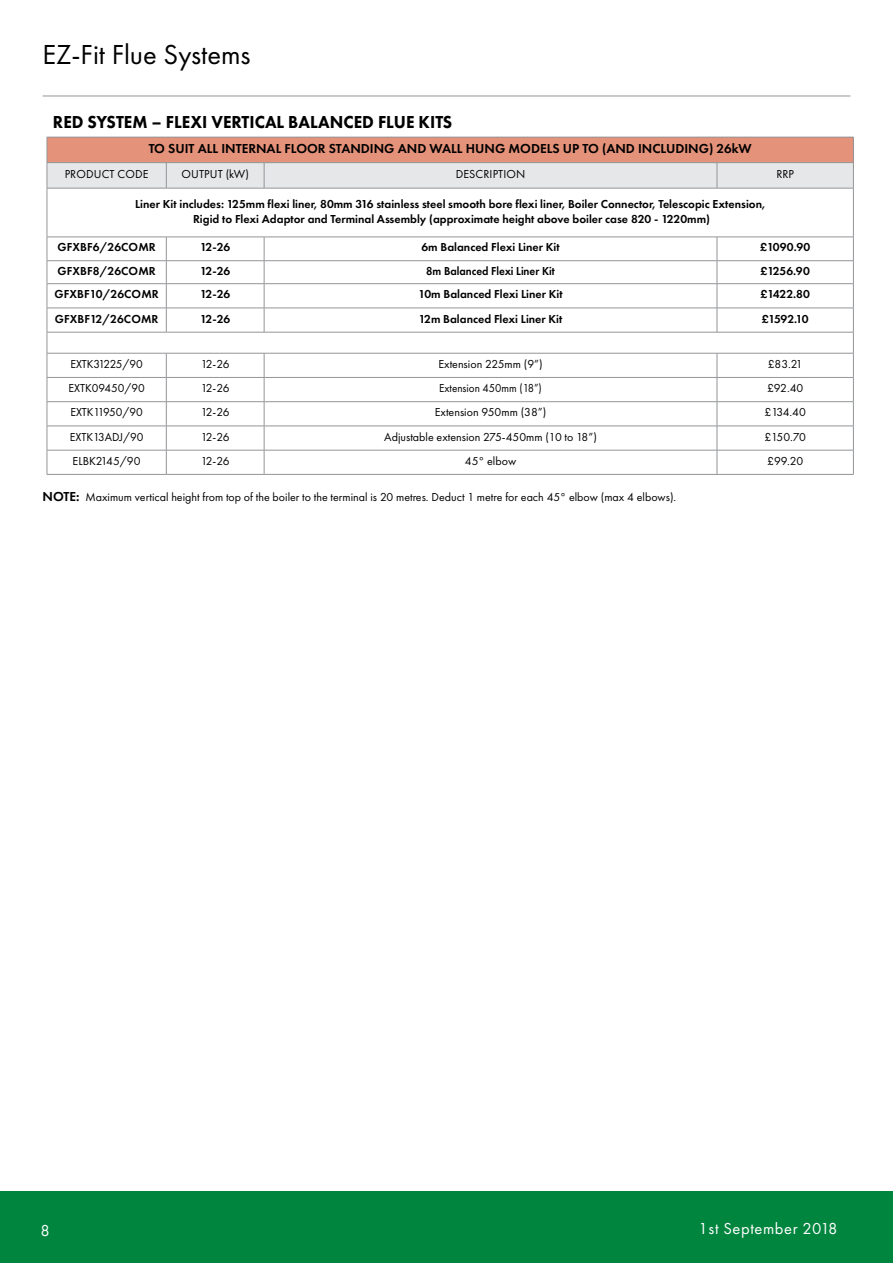
<style>
.page{position:relative;width:893px;height:1263px;background:#fff}
.page>*{position:absolute;margin:0;border:0;box-sizing:border-box;transform-origin:0 0}
.t1{font:28.5px "Futura PT";color:#000}
.t2{font:800 18px "Futura PT";color:#000;scale:.95 1}
.t3{font:16.5px "Futura PT";letter-spacing:.035em;color:#fff}
.t4{font:600 13.5px "Futura PT";color:#000}
.t5{font:600 12px/15px "Futura PT";color:#000;text-align:center}
.t6{font:12px "Futura PT";color:#000}
.t7{font:600 12px "Futura PT";color:#000;scale:.93 1}
.t8{font:12px "Futura PT";color:#000;scale:.93 1}
.s1{font-weight:600;font-size:13.5px}
</style>
<div class="page">
<div style="left:0;top:1191px;width:893px;height:72px;background:#00853e"></div>
<svg style="left:48px;top:236px;width:805px;height:238px"></svg>
<hr style="left:47px;top:188px;width:119px;height:1px;background:#939598">
<hr style="left:47px;top:188px;width:1px;height:49px;background:#939598">
<hr style="left:166px;top:188px;width:98px;height:1px;background:#939598">
<hr style="left:264px;top:188px;width:453px;height:1px;background:#939598">
<hr style="left:717px;top:188px;width:137px;height:1px;background:#939598">
<hr style="left:853px;top:188px;width:1px;height:49px;background:#939598">
<hr style="left:47px;top:237px;width:119px;height:1px;background:#939598">
<hr style="left:166px;top:237px;width:98px;height:1px;background:#939598">
<hr style="left:264px;top:237px;width:453px;height:1px;background:#939598">
<hr style="left:717px;top:237px;width:137px;height:1px;background:#939598">
<hr style="left:47px;top:260px;width:119px;height:1px;background:#939598">
<hr style="left:166px;top:260px;width:98px;height:1px;background:#939598">
<hr style="left:264px;top:260px;width:453px;height:1px;background:#939598">
<hr style="left:717px;top:260px;width:137px;height:1px;background:#939598">
<hr style="left:47px;top:283px;width:119px;height:1px;background:#939598">
<hr style="left:166px;top:283px;width:98px;height:1px;background:#939598">
<hr style="left:264px;top:283px;width:453px;height:1px;background:#939598">
<hr style="left:717px;top:283px;width:137px;height:1px;background:#939598">
<hr style="left:47px;top:308px;width:119px;height:1px;background:#939598">
<hr style="left:166px;top:308px;width:98px;height:1px;background:#939598">
<svg style="left:166px;top:237px;width:1px;height:95px"></svg>
<hr style="left:264px;top:308px;width:453px;height:1px;background:#939598">
<svg style="left:264px;top:237px;width:1px;height:95px"></svg>
<hr style="left:717px;top:308px;width:137px;height:1px;background:#939598">
<svg style="left:717px;top:237px;width:1px;height:95px"></svg>
<hr style="left:47px;top:332px;width:119px;height:1px;background:#939598">
<hr style="left:166px;top:332px;width:98px;height:1px;background:#939598">
<hr style="left:264px;top:332px;width:453px;height:1px;background:#939598">
<hr style="left:717px;top:332px;width:137px;height:1px;background:#939598">
<hr style="left:47px;top:353px;width:119px;height:1px;background:#939598">
<hr style="left:166px;top:353px;width:98px;height:1px;background:#939598">
<hr style="left:264px;top:353px;width:453px;height:1px;background:#939598">
<hr style="left:717px;top:353px;width:137px;height:1px;background:#939598">
<hr style="left:47px;top:377px;width:119px;height:1px;background:#939598">
<hr style="left:166px;top:377px;width:98px;height:1px;background:#939598">
<hr style="left:264px;top:377px;width:453px;height:1px;background:#939598">
<hr style="left:717px;top:377px;width:137px;height:1px;background:#939598">
<hr style="left:47px;top:401px;width:119px;height:1px;background:#939598">
<hr style="left:166px;top:401px;width:98px;height:1px;background:#939598">
<hr style="left:264px;top:401px;width:453px;height:1px;background:#939598">
<hr style="left:717px;top:401px;width:137px;height:1px;background:#939598">
<hr style="left:47px;top:426px;width:119px;height:1px;background:#939598">
<hr style="left:166px;top:426px;width:98px;height:1px;background:#939598">
<hr style="left:264px;top:426px;width:453px;height:1px;background:#939598">
<hr style="left:717px;top:426px;width:137px;height:1px;background:#939598">
<hr style="left:47px;top:450px;width:119px;height:1px;background:#939598">
<svg style="left:47px;top:237px;width:1px;height:237px"></svg>
<hr style="left:166px;top:450px;width:98px;height:1px;background:#939598">
<svg style="left:166px;top:353px;width:1px;height:121px"></svg>
<hr style="left:264px;top:450px;width:453px;height:1px;background:#939598">
<svg style="left:264px;top:353px;width:1px;height:121px"></svg>
<hr style="left:717px;top:450px;width:137px;height:1px;background:#939598">
<svg style="left:717px;top:353px;width:1px;height:121px"></svg>
<svg style="left:853px;top:237px;width:1px;height:237px"></svg>
<hr style="left:47px;top:474px;width:119px;height:1px;background:#939598">
<hr style="left:166px;top:474px;width:98px;height:1px;background:#939598">
<hr style="left:264px;top:474px;width:453px;height:1px;background:#939598">
<hr style="left:717px;top:474px;width:137px;height:1px;background:#939598">
<svg style="left:47px;top:137px;width:807px;height:51px;background:#e1baaf"></svg>
<hr style="left:43px;top:96px;width:807px;height:1px;background:#939598">
<h1 class="t1" style="left:43px;top:38px;width:210px">EZ-Fit Flue Systems</h1>
<h2 class="t2" style="left:53px;top:111px;width:422px">RED SYSTEM – FLEXI VERTICAL BALANCED FLUE KITS</h2>
<p class="t4" style="left:149px;top:140px;width:604px">TO SUIT ALL INTERNAL FLOOR STANDING AND WALL HUNG MODELS UP TO (AND INCLUDING) 26kW</p>
<p class="t6" style="left:65px;top:167px;width:85px">PRODUCT CODE</p>
<p class="t6" style="left:181px;top:167px;width:69px">OUTPUT (kW)</p>
<p class="t6" style="left:456px;top:167px;width:71px">DESCRIPTION</p>
<p class="t6" style="left:776px;top:167px;width:19px">RRP</p>
<p class="t5" style="left:135px;top:196px;width:631px">Liner Kit includes: 125mm flexi liner, 80mm 316 stainless steel smooth bore flexi liner, Boiler Connector, Telescopic Extension,<br>Rigid to Flexi Adaptor and Terminal Assembly (approximate height above boiler case 820 - 1220mm)</p>
<p class="t5" style="left:57px;top:240px;width:100px">GFXBF6/26COMR</p>
<p class="t5" style="left:200px;top:240px;width:32px">12-26</p>
<p class="t5" style="left:421px;top:240px;width:140px">6m Balanced Flexi Liner Kit</p>
<p class="t5" style="left:760px;top:240px;width:52px">£1090.90</p>
<p class="t5" style="left:57px;top:263px;width:100px">GFXBF8/26COMR</p>
<p class="t5" style="left:200px;top:263px;width:32px">12-26</p>
<p class="t7" style="left:426px;top:263px;width:140px">8m Balanced Flexi Liner Kit</p>
<p class="t5" style="left:761px;top:263px;width:51px">£1256.90</p>
<p class="t5" style="left:55px;top:287px;width:106px">GFXBF10/26COMR</p>
<p class="t5" style="left:200px;top:287px;width:32px">12-26</p>
<p class="t5" style="left:418px;top:287px;width:146px">10m Balanced Flexi Liner Kit</p>
<p class="t5" style="left:761px;top:287px;width:51px">£1422.80</p>
<p class="t5" style="left:55px;top:311px;width:105px">GFXBF12/26COMR</p>
<p class="t5" style="left:200px;top:311px;width:32px">12-26</p>
<p class="t5" style="left:419px;top:311px;width:145px">12m Balanced Flexi Liner Kit</p>
<p class="t5" style="left:762px;top:311px;width:49px">£1592.10</p>
<p class="t6" style="left:70px;top:357px;width:74px">EXTK31225/90</p>
<p class="t6" style="left:201px;top:357px;width:30px">12-26</p>
<p class="t6" style="left:438px;top:357px;width:106px">Extension 225mm (9”)</p>
<p class="t6" style="left:768px;top:357px;width:36px">£83.21</p>
<p class="t6" style="left:68px;top:381px;width:78px">EXTK09450/90</p>
<p class="t6" style="left:201px;top:381px;width:30px">12-26</p>
<p class="t8" style="left:439px;top:381px;width:112px">Extension 450mm (18”)</p>
<p class="t6" style="left:767px;top:381px;width:38px">£92.40</p>
<p class="t6" style="left:70px;top:405px;width:74px">EXTK11950/90</p>
<p class="t6" style="left:201px;top:405px;width:30px">12-26</p>
<p class="t6" style="left:435px;top:405px;width:113px">Extension 950mm (38”)</p>
<p class="t6" style="left:764px;top:405px;width:43px">£134.40</p>
<p class="t6" style="left:70px;top:429px;width:75px">EXTK13ADJ/90</p>
<p class="t6" style="left:201px;top:429px;width:30px">12-26</p>
<p class="t6" style="left:384px;top:429px;width:214px">Adjustable extension 275-450mm (10 to 18”)</p>
<p class="t6" style="left:764px;top:429px;width:43px">£150.70</p>
<p class="t6" style="left:73px;top:454px;width:69px">ELBK2145/90</p>
<p class="t6" style="left:201px;top:454px;width:30px">12-26</p>
<p class="t6" style="left:465px;top:454px;width:53px">45° elbow</p>
<p class="t6" style="left:767px;top:454px;width:37px">£99.20</p>
<p class="t6" style="left:43px;top:489px;width:635px"><span class="s1">NOTE:</span> Maximum vertical height from top of the boiler to the terminal is 20 metres. Deduct 1 metre for each 45° elbow (max 4 elbows).</p>
<h3 class="t3" style="left:40px;top:1220px;width:11px">8</h3>
<h3 class="t3" style="left:699px;top:1219px;width:141px">1st September 2018</h3>
</div>
